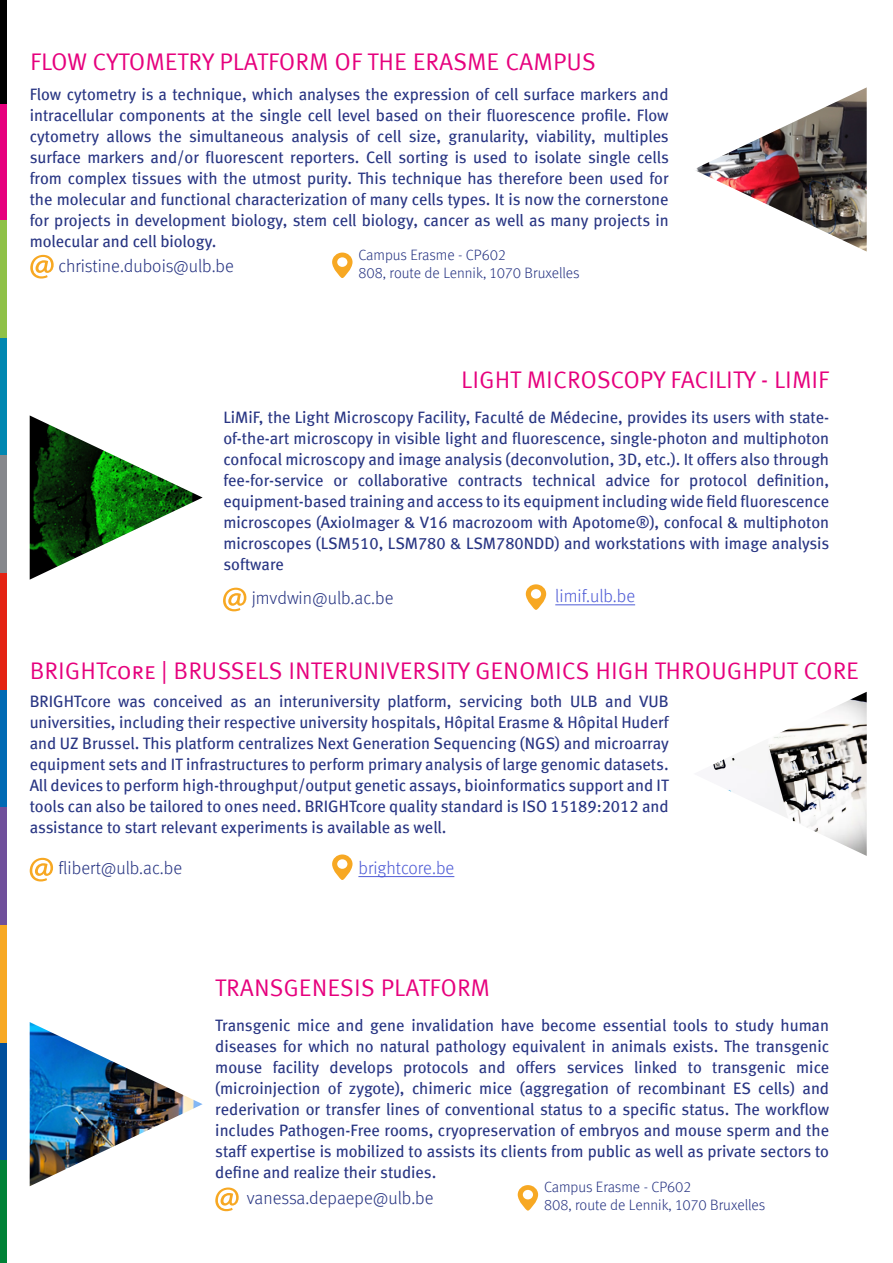
<style>
.page{position:relative;width:893px;height:1263px;background:#fff}
.page>*{position:absolute;margin:0;border:0;box-sizing:border-box;transform-origin:0 0}
.t1{font:24px "Meta Normal Caps";color:#e6007d}
.t2{font:18px "Meta Light LF";color:#283583}
.t3{font:18px "Meta Light LF";color:#4f5cd6}
.t4{font:16.5px/21px "Meta Book LF";color:#283583;text-align:justify}
.t5{font:15px/18px "Meta Light LF";color:#283583}
</style>
<div class="page">
<img style="left:30px;top:415px;width:173px;height:165px">
<img style="left:712px;top:692px;width:155px;height:164px">
<img style="left:696px;top:87px;width:171px;height:165px">
<img style="left:30px;top:1022px;width:173px;height:164px">
<svg style="left:332px;top:253px;width:20px;height:25px"></svg>
<svg style="left:526px;top:584px;width:20px;height:26px"></svg>
<hr style="left:555px;top:605px;width:80px;height:1px;background:#4f5cd6">
<svg style="left:332px;top:854px;width:20px;height:26px"></svg>
<hr style="left:358px;top:876px;width:96px;height:1px;background:#4f5cd6">
<svg style="left:518px;top:1185px;width:20px;height:25px"></svg>
<svg style="left:30px;top:858px;width:23px;height:23px"></svg>
<svg style="left:223px;top:588px;width:23px;height:23px"></svg>
<svg style="left:215px;top:1187px;width:24px;height:24px"></svg>
<svg style="left:30px;top:255px;width:24px;height:24px"></svg>
<div style="left:0;top:103px;width:6px;height:118px;background:#e6007d"></div>
<div style="left:0;top:0;width:6px;height:103px;background:#000"></div>
<div style="left:0;top:221px;width:6px;height:117px;background:#8fc148"></div>
<div style="left:0;top:573px;width:6px;height:117px;background:#e42313"></div>
<div style="left:0;top:690px;width:6px;height:118px;background:#006ab4"></div>
<div style="left:0;top:338px;width:6px;height:117px;background:#0087b1"></div>
<div style="left:0;top:1042px;width:6px;height:119px;background:#004e9b"></div>
<div style="left:0;top:1161px;width:6px;height:102px;background:#008237"></div>
<div style="left:0;top:808px;width:6px;height:117px;background:#6f4f9b"></div>
<div style="left:0;top:455px;width:6px;height:118px;background:#86888c"></div>
<div style="left:0;top:925px;width:6px;height:117px;background:#f7a823"></div>
<h1 class="t1" style="left:30px;top:48px;width:567px">FLOW CYTOMETRY PLATFORM OF THE ERASME CAMPUS</h1>
<p class="t4" style="left:30px;top:83px;width:641px">Flow cytometry is a technique, which analyses the expression of cell surface markers and intracellular components at the single cell level based on their fluorescence profile. Flow cytometry allows the simultaneous analysis of cell size, granularity, viability, multiples surface markers and/or fluorescent reporters. Cell sorting is used to isolate single cells from complex tissues with the utmost purity. This technique has therefore been used for the molecular and functional characterization of many cells types. It is now the cornerstone for projects in development biology, stem cell biology, cancer as well as many projects in molecular and cell biology.</p>
<p class="t2" style="left:59px;top:256px;width:177px">christine.dubois@ulb.be</p>
<p class="t5" style="left:358px;top:245px;width:223px">Campus Erasme - CP602<br>808, route de Lennik, 1070 Bruxelles</p>
<h1 class="t1" style="left:461px;top:366px;width:369px">LIGHT MICROSCOPY FACILITY - LIMIF</h1>
<p class="t4" style="left:223px;top:406px;width:607px">LiMiF, the Light Microscopy Facility, Faculté de Médecine, provides its users with state&shy;of-the-art microscopy in visible light and fluorescence, single-photon and multiphoton confocal microscopy and image analysis (deconvolution, 3D, etc.). It offers also through fee-for-service or collaborative contracts technical advice for protocol definition, equipment-based training and access to its equipment including wide field fluorescence microscopes (AxioImager &amp; V16 macrozoom with Apotome®), confocal &amp; multiphoton microscopes (LSM510, LSM780 &amp; LSM780NDD) and workstations with image analysis software</p>
<p class="t2" style="left:252px;top:587px;width:143px">jmvdwin@ulb.ac.be</p>
<p class="t3" style="left:555px;top:586px;width:81px">limif.ulb.be</p>
<h1 class="t1" style="left:30px;top:657px;width:831px">BRIGHTcore | BRUSSELS INTERUNIVERSITY GENOMICS HIGH THROUGHPUT CORE</h1>
<p class="t4" style="left:30px;top:691px;width:641px">BRIGHTcore was conceived as an interuniversity platform, servicing both ULB and VUB universities, including their respective university hospitals, Hôpital Erasme &amp; Hôpital Huderf and UZ Brussel. This platform centralizes Next Generation Sequencing (NGS) and microarray equipment sets and IT infrastructures to perform primary analysis of large genomic datasets.<br>All devices to perform high-throughput/output genetic assays, bioinformatics support and IT tools can also be tailored to ones need. BRIGHTcore quality standard is ISO 15189:2012 and assistance to start relevant experiments is available as well.</p>
<p class="t2" style="left:59px;top:857px;width:125px">flibert@ulb.ac.be</p>
<p class="t3" style="left:358px;top:858px;width:97px">brightcore.be</p>
<h1 class="t1" style="left:215px;top:974px;width:276px">TRANSGENESIS PLATFORM</h1>
<p class="t4" style="left:215px;top:1015px;width:615px">Transgenic mice and gene invalidation have become essential tools to study human diseases for which no natural pathology equivalent in animals exists. The transgenic mouse facility develops protocols and offers services linked to transgenic mice (microinjection of zygote), chimeric mice (aggregation of recombinant ES cells) and rederivation or transfer lines of conventional status to a specific status. The workflow includes Pathogen-Free rooms, cryopreservation of embryos and mouse sperm and the staff expertise is mobilized to assists its clients from public as well as private sectors to define and realize their studies.</p>
<p class="t2" style="left:247px;top:1188px;width:188px">vanessa.depaepe@ulb.be</p>
<p class="t5" style="left:544px;top:1178px;width:223px">Campus Erasme - CP602<br>808, route de Lennik, 1070 Bruxelles</p>
</div>
